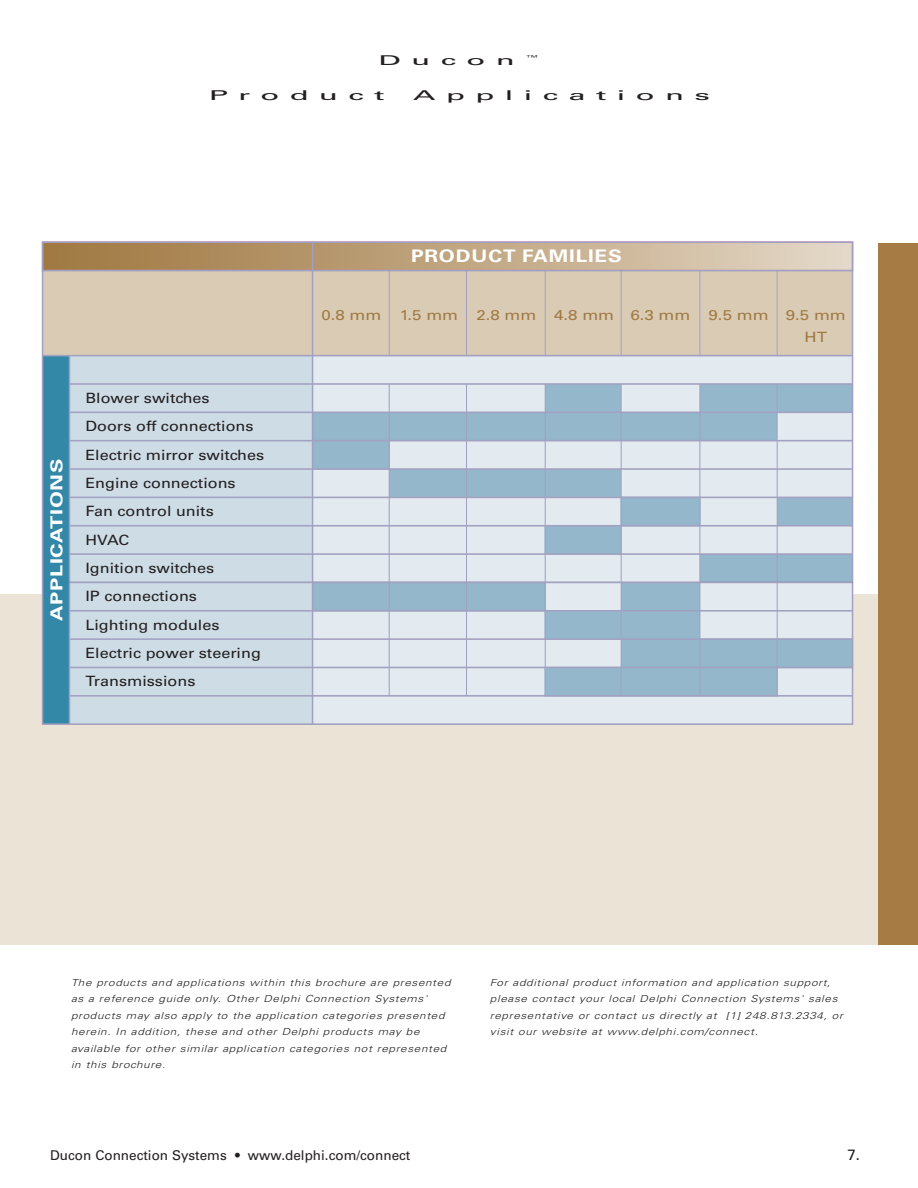
<style>
.page{position:relative;width:918px;height:1188px;background:#fff}
.page>*{position:absolute;margin:0;border:0;box-sizing:border-box;transform-origin:0 0}
.t1{font:700 17.4px "Univers";letter-spacing:.04em;color:#fff;scale:1.19 1}
.t2{font:700 16.5px "Univers";letter-spacing:.03em;color:#fff;scale:1.31 1}
.t3{font:15px "Univers";color:#231f20}
.t4{font:14.1px/28.3px "Univers";color:#231f20;scale:1.14 1}
.t5{font:14.1px/22px "Univers";color:#a07941;scale:1.19 1}
.t6{font:13.5px "Univers";color:#231f20}
.t7{font:13.5px "Univers";letter-spacing:.335em;color:#231f20;scale:2.3 1}
.t8{font:13.5px "Univers";color:#231f20;scale:2.3 1}
.t9{font:italic 300 9.75px/16.5px "Univers";letter-spacing:.055em;color:#231f20;scale:1.2 1}
</style>
<div class="page">
<div style="left:0;top:594px;width:918px;height:351px;background:#ece3d7"></div>
<svg style="left:41px;top:241px;width:813px;height:484px;background:#c7d0d3"></svg>
<hr style="left:43px;top:355px;width:810px;height:1px;background:#a3a1c1">
<hr style="left:777px;top:384px;width:1px;height:312px;background:#a3a1c1">
<hr style="left:389px;top:384px;width:1px;height:312px;background:#a3a1c1">
<hr style="left:466px;top:384px;width:1px;height:312px;background:#a3a1c1">
<hr style="left:699px;top:384px;width:1px;height:312px;background:#a3a1c1">
<hr style="left:621px;top:384px;width:1px;height:312px;background:#a3a1c1">
<hr style="left:545px;top:384px;width:1px;height:312px;background:#a3a1c1">
<hr style="left:70px;top:610px;width:783px;height:2px;background:#a3a1c1">
<hr style="left:70px;top:412px;width:783px;height:1px;background:#a3a1c1">
<hr style="left:70px;top:497px;width:783px;height:1px;background:#a3a1c1">
<hr style="left:70px;top:525px;width:783px;height:1px;background:#a3a1c1">
<hr style="left:70px;top:695px;width:783px;height:2px;background:#a3a1c1">
<hr style="left:70px;top:638px;width:783px;height:2px;background:#a3a1c1">
<hr style="left:70px;top:383px;width:783px;height:2px;background:#a3a1c1">
<hr style="left:70px;top:667px;width:783px;height:1px;background:#a3a1c1">
<hr style="left:70px;top:440px;width:783px;height:1px;background:#a3a1c1">
<hr style="left:70px;top:582px;width:783px;height:1px;background:#a3a1c1">
<hr style="left:70px;top:468px;width:783px;height:2px;background:#a3a1c1">
<hr style="left:70px;top:553px;width:783px;height:2px;background:#a3a1c1">
<hr style="left:777px;top:271px;width:1px;height:85px;background:#a3a1c1">
<hr style="left:389px;top:271px;width:1px;height:85px;background:#a3a1c1">
<hr style="left:466px;top:271px;width:1px;height:85px;background:#a3a1c1">
<hr style="left:700px;top:271px;width:1px;height:85px;background:#a3a1c1">
<hr style="left:621px;top:271px;width:1px;height:85px;background:#a3a1c1">
<hr style="left:545px;top:271px;width:1px;height:85px;background:#a3a1c1">
<div style="left:878px;top:243px;width:40px;height:702px;background:#a67c44"></div>
<h3 class="t8" style="left:379px;top:55px;width:72px">Ducon <sup>™</sup></h3>
<h3 class="t7" style="left:209px;top:90px;width:78px">Product</h3>
<h3 class="t7" style="left:413px;top:90px;width:131px">Applications</h3>
<h1 class="t1" style="left:411px;top:250px;width:179px">PRODUCT FAMILIES</h1>
<h2 class="t2" style="left:50px;top:621px;width:125px;rotate:-90deg">APPLICATIONS</h2>
<h3 class="t4" style="left:85px;top:385px;width:158px">Blower switches<br>Doors off connections<br>Electric mirror switches<br>Engine connections<br>Fan control units<br>HVAC<br>Ignition switches<br>IP connections<br>Lighting modules<br>Electric power steering<br>Transmissions</h3>
<h3 class="t5" style="left:321px;top:306px;width:52px">0.8 mm</h3>
<h3 class="t5" style="left:400px;top:306px;width:51px">1.5 mm</h3>
<h3 class="t5" style="left:476px;top:306px;width:52px">2.8 mm</h3>
<h3 class="t5" style="left:554px;top:306px;width:116px">4.8 mm 6.3 mm</h3>
<h3 class="t5" style="left:805px;top:306px;width:36px;text-indent:-96px">9.5 mm 9.5 mm<br>HT</h3>
<p class="t9" style="left:71px;top:975px;width:318px">The products and applications within this brochure are presented as a reference guide only. Other Delphi Connection Systems' products may also apply to the application categories presented herein. In addition, these and other Delphi products may be available for other similar application categories not represented in this brochure.</p>
<p class="t9" style="left:490px;top:975px;width:296px">For additional product information and application support, please contact your local Delphi Connection Systems' sales representative or contact us directly at [1] 248.813.2334, or visit our website at www.delphi.com/connect.</p>
<h3 class="t6" style="left:50px;top:1150px;width:362px">Ducon Connection Systems • www.delphi.com/connect</h3>
<h3 class="t3" style="left:848px;top:1149px;width:14px">7.</h3>
</div>
